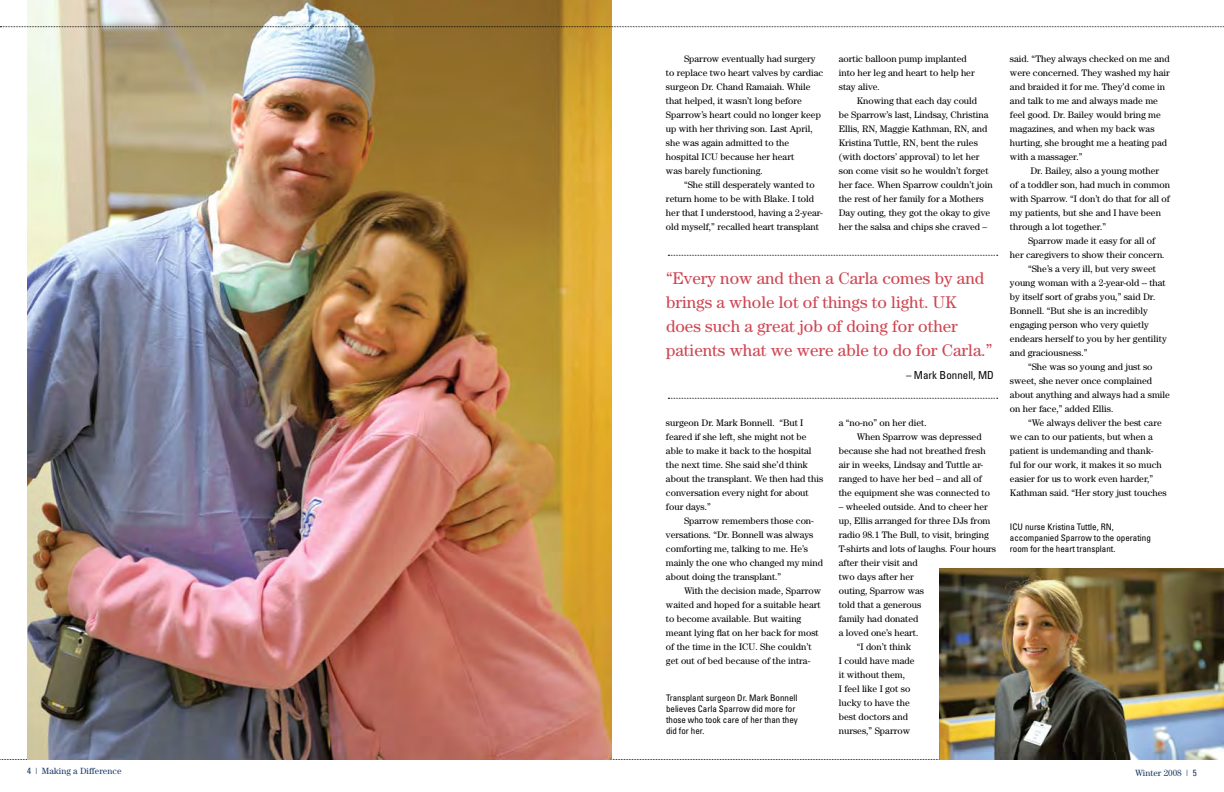
<style>
.page{position:relative;width:1224px;height:792px;background:#fff}
.page>*{position:absolute;margin:0;border:0;box-sizing:border-box;transform-origin:0 0}
.t1{font:17px/24px "Century";color:#ce4652}
.t2{font:condensed 11px "Univers";color:#000}
.t3{font:9.5px/14px "Century";color:#000}
.t4{font:condensed 9px/11px "Univers";color:#000}
.t5{font:9px "Century";color:#1a3a67}
.s1{font-family:"Univers";font-stretch:condensed}
</style>
<div class="page">
<svg style="left:0;top:759px;width:1219px;height:1px"></svg>
<img style="left:27px;top:0;width:585px;height:759px">
<svg style="left:0;top:26px;width:1224px;height:1px"></svg>
<svg style="left:668px;top:398px;width:330px;height:1px"></svg>
<img style="left:939px;top:569px;width:285px;height:190px">
<svg style="left:668px;top:255px;width:330px;height:1px"></svg>
<p class="t3" style="left:666px;top:51px;width:159px;text-indent:18px">Sparrow eventually had surgery to replace two heart valves by cardiac surgeon Dr. Chand Ramaiah. While that helped, it wasn’t long before<br>Sparrow’s heart could no longer keep up with her thriving son. Last April, she was again admitted to the hospital ICU because her heart<br>was barely functioning.</p>
<p class="t3" style="left:666px;top:177px;width:158px;text-indent:18px">“She still desperately wanted to return home to be with Blake. I told her that I understood, having a 2-year&shy;old myself,” recalled heart transplant</p>
<p class="t3" style="left:839px;top:51px;width:137px">aortic balloon pump implanted into her leg and heart to help her stay alive.</p>
<p class="t3" style="left:839px;top:93px;width:155px;text-indent:18px">Knowing that each day could<br>be Sparrow’s last, Lindsay, Christina Ellis, RN, Maggie Kathman, RN, and Kristina Tuttle, RN, bent the rules (with doctors’ approval) to let her son come visit so he wouldn’t forget her face. When Sparrow couldn’t join the rest of her family for a Mothers Day outing, they got the okay to give her the salsa and chips she craved –</p>
<h1 class="t1" style="left:666px;top:266px;width:328px">“Every now and then a Carla comes by and brings a whole lot of things to light. UK does such a great job of doing for other patients what we were able to do for Carla.”</h1>
<p class="t2" style="left:906px;top:368px;width:89px">– Mark Bonnell, MD</p>
<p class="t3" style="left:666px;top:415px;width:159px">surgeon Dr. Mark Bonnell. “But I feared if she left, she might not be able to make it back to the hospital the next time. She said she’d think about the transplant. We then had this conversation every night for about four days.”</p>
<p class="t3" style="left:666px;top:513px;width:159px;text-indent:18px">Sparrow remembers those con&shy;versations. “Dr. Bonnell was always comforting me, talking to me. He’s mainly the one who changed my mind about doing the transplant.”</p>
<p class="t3" style="left:666px;top:583px;width:157px;text-indent:18px">With the decision made, Sparrow waited and hoped for a suitable heart to become available. But waiting meant lying flat on her back for most of the time in the ICU. She couldn’t get out of bed because of the intra-</p>
<p class="t4" style="left:666px;top:692px;width:133px">Transplant surgeon Dr. Mark Bonnell believes Carla Sparrow did more for those who took care of her than they did for her.</p>
<p class="t3" style="left:839px;top:415px;width:89px">a “no-no” on her diet.</p>
<p class="t3" style="left:857px;top:429px;width:126px">When Sparrow was depressed</p>
<p class="t3" style="left:839px;top:443px;width:149px">because she had not breathed fresh</p>
<p class="t3" style="left:839px;top:457px;width:146px">air in weeks, Lindsay and Tuttle ar-</p>
<p class="t3" style="left:839px;top:471px;width:145px">ranged to have her bed – and all of</p>
<p class="t3" style="left:839px;top:485px;width:153px">the equipment she was connected to</p>
<p class="t3" style="left:839px;top:499px;width:151px">– wheeled outside. And to cheer her</p>
<p class="t3" style="left:839px;top:513px;width:153px">up, Ellis arranged for three DJs from</p>
<p class="t3" style="left:839px;top:527px;width:152px">radio 98.1 The Bull, to visit, bringing</p>
<p class="t3" style="left:839px;top:541px;width:159px">T-shirts and lots of laughs. Four hours</p>
<p class="t3" style="left:839px;top:555px;width:80px">after their visit and</p>
<p class="t3" style="left:839px;top:569px;width:77px">two days after her</p>
<p class="t3" style="left:839px;top:583px;width:87px">outing, Sparrow was</p>
<p class="t3" style="left:839px;top:597px;width:84px">told that a generous</p>
<p class="t3" style="left:839px;top:611px;width:81px">family had donated</p>
<p class="t3" style="left:839px;top:625px;width:81px">a loved one’s heart.</p>
<p class="t3" style="left:857px;top:639px;width:56px">“I don’t think</p>
<p class="t3" style="left:839px;top:653px;width:77px">I could have made</p>
<p class="t3" style="left:839px;top:667px;width:68px">it without them,</p>
<p class="t3" style="left:839px;top:681px;width:73px">I feel like I got so</p>
<p class="t3" style="left:839px;top:695px;width:73px">lucky to have the</p>
<p class="t3" style="left:839px;top:709px;width:71px">best doctors and</p>
<p class="t3" style="left:839px;top:723px;width:73px">nurses,” Sparrow</p>
<p class="t3" style="left:1010px;top:51px;width:161px">said. “They always checked on me and were concerned. They washed my hair and braided it for me. They’d come in and talk to me and always made me feel good. Dr. Bailey would bring me magazines, and when my back was hurting, she brought me a heating pad with a massager.”</p>
<p class="t3" style="left:1030px;top:163px;width:130px">Dr. Bailey, also a young mother</p>
<p class="t3" style="left:1010px;top:177px;width:161px">of a toddler son, had much in common</p>
<p class="t3" style="left:1010px;top:191px;width:161px">with Sparrow. “I don’t do that for all of</p>
<p class="t3" style="left:1010px;top:205px;width:152px">my patients, but she and I have been</p>
<p class="t3" style="left:1010px;top:219px;width:98px">through a lot together.”</p>
<p class="t3" style="left:1028px;top:233px;width:129px">Sparrow made it easy for all of</p>
<p class="t3" style="left:1010px;top:247px;width:156px">her caregivers to show their concern.</p>
<p class="t3" style="left:1028px;top:261px;width:130px">“She’s a very ill, but very sweet</p>
<p class="t3" style="left:1010px;top:275px;width:157px">young woman with a 2-year-old -- that</p>
<p class="t3" style="left:1010px;top:289px;width:147px">by itself sort of grabs you,” said Dr.</p>
<p class="t3" style="left:1010px;top:303px;width:139px">Bonnell. “But she is an incredibly</p>
<p class="t3" style="left:1010px;top:317px;width:140px">engaging person who very quietly</p>
<p class="t3" style="left:1010px;top:331px;width:158px">endears herself to you by her gentility</p>
<p class="t3" style="left:1010px;top:345px;width:79px">and graciousness.”</p>
<p class="t3" style="left:1028px;top:359px;width:126px">“She was so young and just so</p>
<p class="t3" style="left:1010px;top:373px;width:144px">sweet, she never once complained</p>
<p class="t3" style="left:1010px;top:387px;width:161px">about anything and always had a smile</p>
<p class="t3" style="left:1010px;top:401px;width:105px">on her face,” added Ellis.</p>
<p class="t3" style="left:1028px;top:415px;width:135px">“We always deliver the best care</p>
<p class="t3" style="left:1010px;top:429px;width:145px">we can to our patients, but when a</p>
<p class="t3" style="left:1010px;top:443px;width:145px">patient is undemanding and thank-</p>
<p class="t3" style="left:1010px;top:457px;width:153px">ful for our work, it makes it so much</p>
<p class="t3" style="left:1010px;top:471px;width:145px">easier for us to work even harder,”</p>
<p class="t3" style="left:1010px;top:485px;width:158px">Kathman said. “Her story just touches</p>
<p class="t4" style="left:1010px;top:521px;width:142px">ICU nurse Kristina Tuttle, RN, accompanied Sparrow to the operating room for the heart transplant.</p>
<p class="t5" style="left:27px;top:766px;width:96px"><span class="s1">4</span> | Making a Difference</p>
<p class="t5" style="left:1135px;top:768px;width:63px">Winter 2008 | <span class="s1">5</span></p>
</div>
